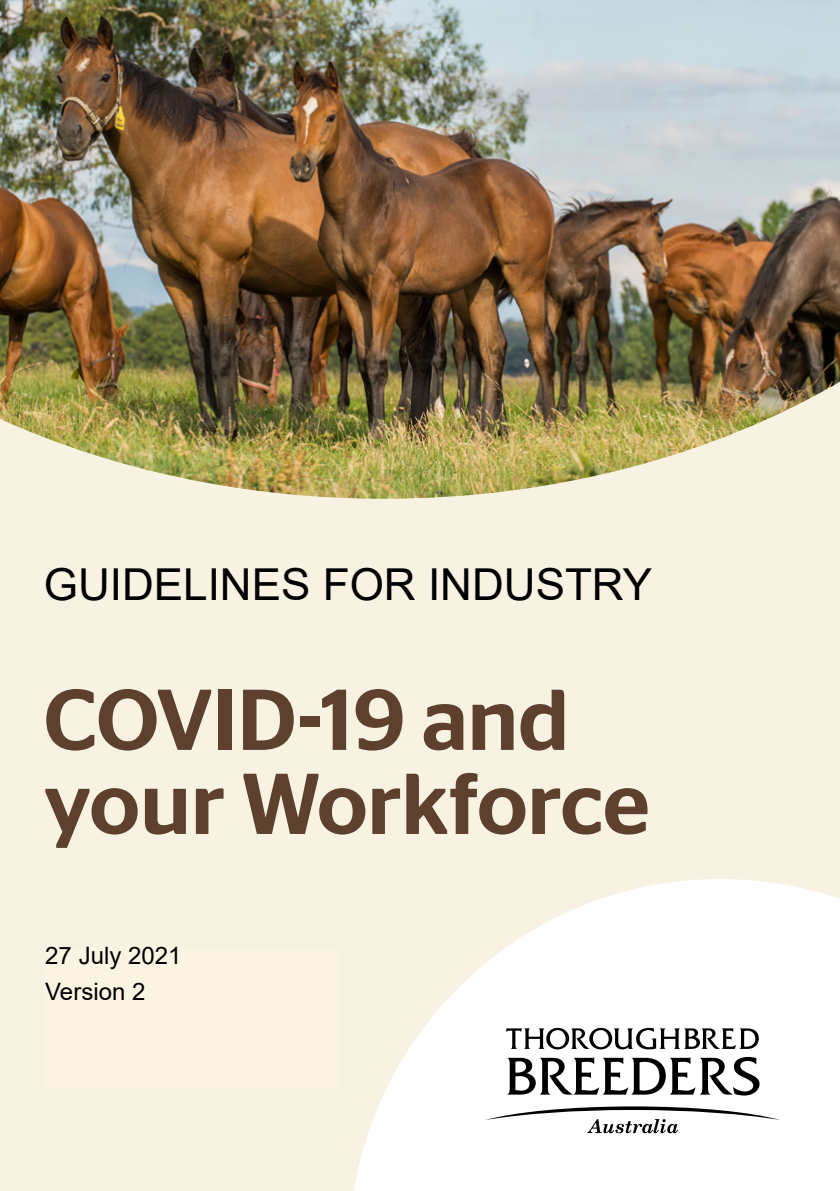
<style>
.page{position:relative;width:840px;height:1191px;background:#fff}
.page>*{position:absolute;margin:0;border:0;box-sizing:border-box;transform-origin:0 0}
.t1{font:500 86px/84px "Stag Sans";color:#5e402f}
.t2{font:44px "Arial";color:#000}
.t3{font:24px/36px "Arial";color:#000}
</style>
<div class="page">
<div style="left:0;top:366px;width:839px;height:825px;background:#f8f2e3"></div>
<svg style="left:354px;top:879px;width:485px;height:312px;fill:#fff"></svg>
<svg style="left:505px;top:1027px;width:253px;height:22px;background:#aaa"></svg>
<svg style="left:507px;top:1057px;width:252px;height:38px;background:#9e9e9e"></svg>
<svg style="left:484px;top:1106px;width:295px;height:27px;background:#d8d8d8"></svg>
<img style="left:0;top:0;width:839px;height:499px">
<p class="t2" style="left:44px;top:554px;width:609px">GUIDELINES FOR INDUSTRY</p>
<p class="t1" style="left:44px;top:677px;width:607px">COVID-19 and your Workforce</p>
<p class="t3" style="left:45px;top:937px;width:138px">27 July 2021<br>Version 2</p>
</div>
